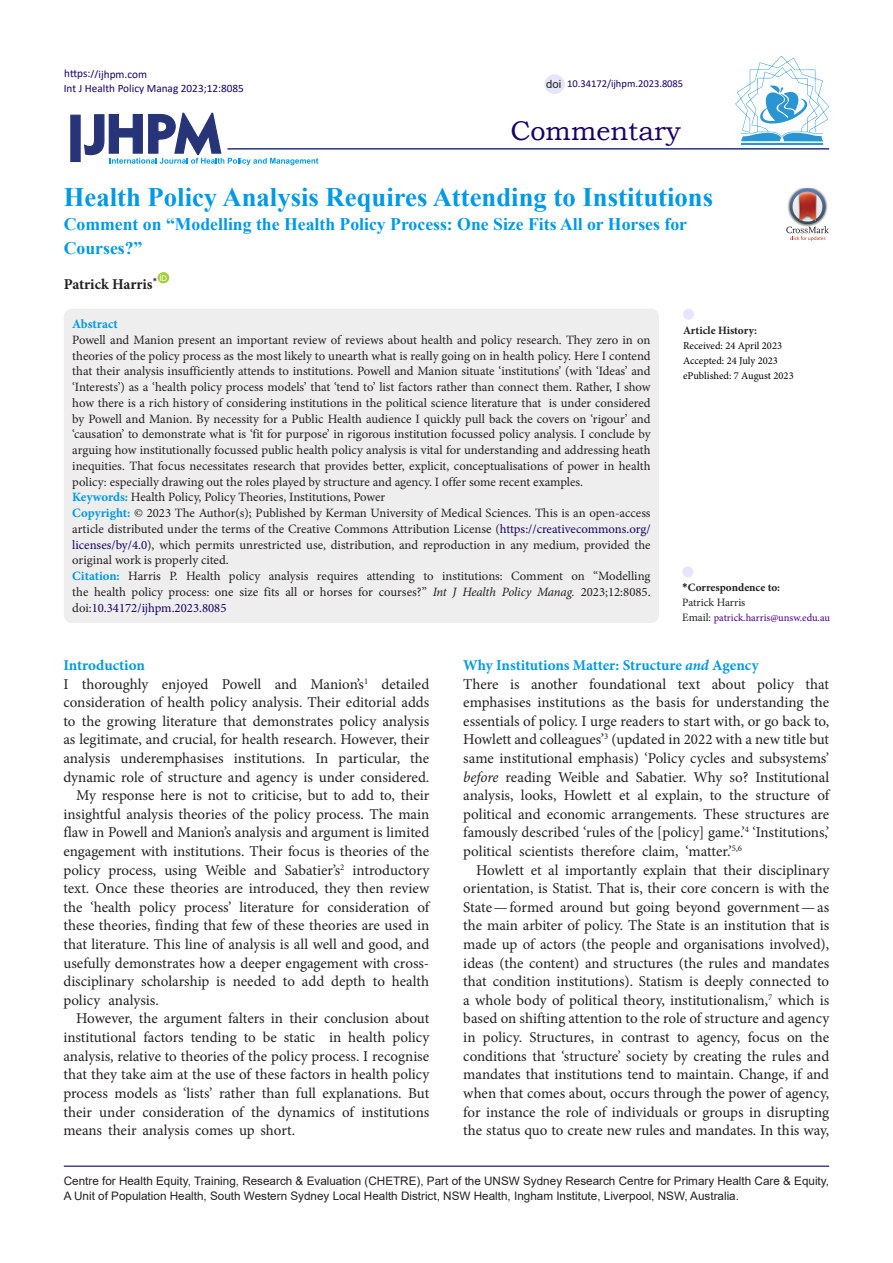
<style>
.page{position:relative;width:893px;height:1263px;background:#fff}
.page>*{position:absolute;margin:0;border:0;box-sizing:border-box;transform-origin:0 0}
.t1{font:27px "Bookman Old Style";color:#190066}
.Default{font:700 26.7px "Times New Roman";color:#0099e5}
.Default-2{font:700 17.7px/24px "Times New Roman";color:#0099e5}
.t2{font:15px/18.6px "Minion Pro";letter-spacing:-.005em;color:#231f20;text-align:justify}
.t3{font:700 15px "Minion Pro";letter-spacing:-.005em;color:#0099e5}
.Default-3{font:700 15px "Minion Pro";color:#231f20}
.t4{font:12.75px/15.8px "Minion Pro";color:#231f20;text-align:justify}
.Default-4{font:700 12.75px "Minion Pro";color:#0099e5}
.t5{font:11.7px/15px "Arial";color:#231f20}
.t6{font:11.25px "Calibri";color:#190066}
.t7{font:700 11.25px "Minion Pro";color:#231f20}
.t8{font:11.25px "Minion Pro";letter-spacing:-.005em;color:#231f20}
.t9{font:11.25px "Arial";color:#231f20}
.t10{font:10.5px "Minion Pro";color:#000}
.t11{font:10.5px "Minion Pro";color:#4b0082}
.t12{font:10.5px "Calibri";color:#190066}
.t13{font:7.8px "Arial";color:#fff}
.s1{font-weight:700;color:#0099e5}
.s2{color:#190066}
.s3{font-style:italic}
.s4{font-family:"Calibri"}
.s5{font-size:11.25px;color:#231f20}
</style>
<div class="page">
<svg style="left:84px;top:112px;width:234px;height:53px"></svg>
<div style="left:70px;top:115px;width:11px;height:47px;background:#273578;border:1px solid #273578"></div>
<div style="left:157px;top:272px;width:12px;height:11px;background:#a6ce39;border-radius:50%"></div>
<hr style="left:227px;top:148px;width:602px;height:2px;background:#273578">
<div style="left:64px;top:309px;width:595px;height:314px;background:#eee;border-radius:8px"></div>
<div style="left:682px;top:566px;width:11px;height:11px;background:#e6e6fa;border-radius:50%"></div>
<div style="left:683px;top:309px;width:11px;height:11px;background:#e6e6fa;border-radius:50%"></div>
<hr style="left:64px;top:1165px;width:765px;height:2px;background:#190066">
<hr style="left:741px;top:143px;width:82px;height:2px;background:#2995d2">
<svg style="left:735px;top:56px;width:94px;height:85px"></svg>
<div style="left:544px;top:74px;width:21px;height:20px;background:#e6e6fa;border-radius:50%"></div>
<img style="left:798px;top:188px;width:18px;height:1px">
<svg style="left:786px;top:189px;width:43px;height:52px"></svg>
<p class="t6" style="left:64px;top:66px;width:84px">https://ijhpm.com</p>
<p class="t6" style="left:64px;top:81px;width:182px">Int J Health Policy Manag 2023;12:8085</p>
<p class="t9" style="left:546px;top:76px;width:17px">doi</p>
<p class="t12" style="left:567px;top:76px;width:118px">10.34172/ijhpm.2023.8085</p>
<p class="t1" style="left:510px;top:113px;width:172px">Commentary</p>
<p class="Default" style="left:64px;top:178px;width:651px">Health Policy Analysis Requires Attending to Institutions</p>
<p class="Default-2" style="left:64px;top:211px;width:625px">Comment on “Modelling the Health Policy Process: One Size Fits All or Horses for<br>Courses?”</p>
<p class="Default-3" style="left:64px;top:273px;width:95px">Patrick Harris<sup>*</sup></p>
<p class="t13" style="left:159px;top:273px;width:9px">ID</p>
<p class="Default-4" style="left:72px;top:315px;width:47px">Abstract</p>
<p class="t4" style="left:72px;top:332px;width:580px">Powell and Manion present an important review of reviews about health and policy research. They zero in on theories of the policy process as the most likely to unearth what is really going on in health policy. Here I contend that their analysis insufficiently attends to institutions. Powell and Manion situate ‘institutions’ (with ‘Ideas’ and ‘Interests’) as a ‘health policy process models’ that ‘tend to’ list factors rather than connect them. Rather, I show how there is a rich history of considering institutions in the political science literature that is under considered by Powell and Manion. By necessity for a Public Health audience I quickly pull back the covers on ‘rigour’ and ‘causation’ to demonstrate what is ‘fit for purpose’ in rigorous institution focussed policy analysis. I conclude by arguing how institutionally focussed public health policy analysis is vital for understanding and addressing heath inequities. That focus necessitates research that provides better, explicit, conceptualisations of power in health policy: especially drawing out the roles played by structure and agency. I offer some recent examples.</p>
<p class="t4" style="left:72px;top:489px;width:315px"><span class="s1">Keywords:</span> Health Policy, Policy Theories, Institutions, Power</p>
<p class="t4" style="left:72px;top:505px;width:580px"><span class="s1">Copyright:</span> © 2023 The Author(s); Published by Kerman University of Medical Sciences. This is an open-access article distributed under the terms of the Creative Commons Attribution License (<span class="s2">https://creativecommons.org/ licenses/by/4.0</span>), which permits unrestricted use, distribution, and reproduction in any medium, provided the original work is properly cited.</p>
<p class="t4" style="left:72px;top:568px;width:580px"><span class="s1">Citation:</span> Harris P. Health policy analysis requires attending to institutions: Comment on “Modelling the health policy process: one size fits all or horses for courses?” <span class="s3">Int J Health Policy Manag.</span> 2023;12:8085. doi:<span class="s2">10.34172/ijhpm.2023.8085</span></p>
<p class="t7" style="left:682px;top:579px;width:99px"><span class="s4">*</span>Correspondence to:</p>
<p class="t7" style="left:683px;top:322px;width:76px">Article History:</p>
<p class="t10" style="left:683px;top:339px;width:101px">Received: 24 April 2023</p>
<p class="t10" style="left:683px;top:354px;width:96px">Accepted: 24 July 2023</p>
<p class="t10" style="left:683px;top:369px;width:112px">ePublished: 7 August 2023</p>
<p class="t8" style="left:682px;top:594px;width:65px">Patrick Harris</p>
<p class="t11" style="left:682px;top:610px;width:149px"><span class="s5">Email:</span> patrick.harris@unsw.edu.au</p>
<p class="t3" style="left:63px;top:655px;width:83px">Introduction</p>
<p class="t2" style="left:63px;top:675px;width:367px">I thoroughly enjoyed Powell and Manion’s<sup>1</sup> detailed consideration of health policy analysis. Their editorial adds to the growing literature that demonstrates policy analysis as legitimate, and crucial, for health research. However, their analysis underemphasises institutions. In particular, the dynamic role of structure and agency is under considered.</p>
<p class="t2" style="left:63px;top:786px;width:367px;text-indent:13px">My response here is not to criticise, but to add to, their insightful analysis theories of the policy process. The main flaw in Powell and Manion’s analysis and argument is limited engagement with institutions. Their focus is theories of the policy process, using Weible and Sabatier’s<sup>2</sup> introductory text. Once these theories are introduced, they then review the ‘health policy process’ literature for consideration of these theories, finding that few of these theories are used in that literature. This line of analysis is all well and good, and usefully demonstrates how a deeper engagement with cross&shy;disciplinary scholarship is needed to add depth to health policy analysis.</p>
<p class="t2" style="left:63px;top:1009px;width:367px;text-indent:13px">However, the argument falters in their conclusion about institutional factors tending to be static in health policy analysis, relative to theories of the policy process. I recognise that they take aim at the use of these factors in health policy process models as ‘lists’ rather than full explanations. But their under consideration of the dynamics of institutions means their analysis comes up short.</p>
<p class="t3" style="left:463px;top:655px;width:297px">Why Institutions Matter: Structure <span class="s3">and</span> Agency</p>
<p class="t2" style="left:463px;top:675px;width:367px">There is another foundational text about policy that emphasises institutions as the basis for understanding the essentials of policy. I urge readers to start with, or go back to, Howlett and colleagues’<sup>3</sup> (updated in 2022 with a new title but same institutional emphasis) ‘Policy cycles and subsystems’ <span class="s3">before</span> reading Weible and Sabatier. Why so? Institutional analysis, looks, Howlett et al explain, to the structure of political and economic arrangements. These structures are famously described ‘rules of the [policy] game.’<sup>4</sup> ‘Institutions,’ political scientists therefore claim, ‘matter.’<sup>5,6</sup></p>
<p class="t2" style="left:463px;top:861px;width:367px;text-indent:13px">Howlett et al importantly explain that their disciplinary orientation, is Statist. That is, their core concern is with the State—formed around but going beyond government—as the main arbiter of policy. The State is an institution that is made up of actors (the people and organisations involved), ideas (the content) and structures (the rules and mandates that condition institutions). Statism is deeply connected to a whole body of political theory, institutionalism,<sup>7</sup> which is based on shifting attention to the role of structure and agency in policy. Structures, in contrast to agency, focus on the conditions that ‘structure’ society by creating the rules and mandates that institutions tend to maintain. Change, if and when that comes about, occurs through the power of agency, for instance the role of individuals or groups in disrupting the status quo to create new rules and mandates. In this way,</p>
<p class="t5" style="left:64px;top:1173px;width:767px">Centre for Health Equity, Training, Research &amp; Evaluation (CHETRE), Part of the UNSW Sydney Research Centre for Primary Health Care &amp; Equity,<br>A Unit of Population Health, South Western Sydney Local Health District, NSW Health, Ingham Institute, Liverpool, NSW, Australia.</p>
</div>
